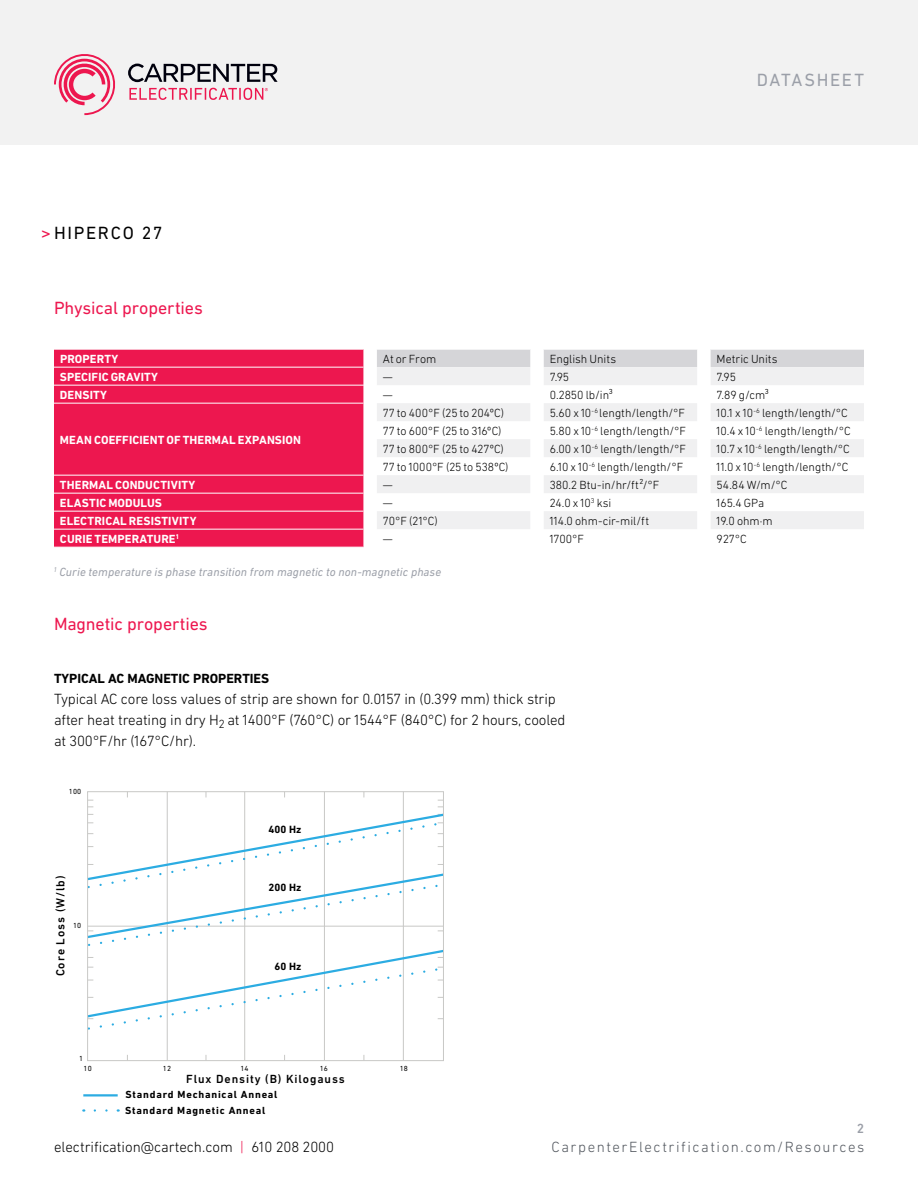
<style>
.page{position:relative;width:918px;height:1188px;background:#fff}
.page>*{position:absolute;margin:0;border:0;box-sizing:border-box;transform-origin:0 0}
.t1{font:18px "DIN Next LT Pro";letter-spacing:-.005em;color:#ed174f}
.t2{font:18px "DIN Next LT Pro";letter-spacing:.095em;color:#000}
.t3{font:18px "DIN Next LT Pro";letter-spacing:.09em;color:#9b9fa8}
.t4{font:300 15px/21px "DIN Next LT Pro";letter-spacing:-.01em;color:#000}
.t5{font:300 15px "DIN Next LT Pro";letter-spacing:.1em;color:#53585f}
.t6{font:700 13.5px "DIN Next LT Pro";color:#000}
.t7{font:500 13.5px "DIN Next LT Pro";color:#9b9fa8}
.t8{font:300 12px "DIN Next LT Pro";color:#000}
.t9{font:700 12px "DIN Next LT Pro";letter-spacing:.005em;color:#fff}
.t10{font:italic 12px "DIN Next LT Pro";letter-spacing:.005em;color:#9b9fa8}
.t11{font:500 12px "DIN Next LT Pro";letter-spacing:.075em;color:#111821}
.t12{font:500 12px "DIN Next LT Pro";letter-spacing:.075em;color:#010101}
.t13{font:700 10.65px "DIN Next LT Pro";letter-spacing:.01em;color:#010101}
.t14{font:700 10.5px/15.1px "DIN Next LT Pro";letter-spacing:.075em;color:#010101}
.t15{font:7.5px "DIN Next LT Pro";letter-spacing:.01em;color:#010101}
.s1{color:#ed174f}
</style>
<div class="page">
<div style="left:0;top:0;width:918px;height:145px;background:#f2f2f2"></div>
<svg style="left:54px;top:54px;width:61px;height:61px"></svg>
<svg style="left:128px;top:64px;width:150px;height:18px"></svg>
<svg style="left:129px;top:88px;width:139px;height:12px"></svg>
<div style="left:54px;top:350px;width:309px;height:197px;background:#ed174f"></div>
<div style="left:377px;top:349px;width:487px;height:18px;background:#d5d5d8"></div>
<svg style="left:377px;top:367px;width:487px;height:162px;fill:#f1f1f2"></svg>
<hr style="left:54px;top:385px;width:309px;height:1px;background:#fff">
<hr style="left:54px;top:403px;width:309px;height:1px;background:#fff">
<hr style="left:54px;top:475px;width:309px;height:1px;background:#fff">
<hr style="left:54px;top:493px;width:309px;height:1px;background:#fff">
<hr style="left:54px;top:511px;width:309px;height:1px;background:#fff">
<hr style="left:54px;top:529px;width:309px;height:1px;background:#fff">
<hr style="left:54px;top:367px;width:309px;height:1px;background:#fff">
<hr style="left:377px;top:349px;width:153px;height:1px;background:#fff">
<hr style="left:544px;top:349px;width:153px;height:1px;background:#fff">
<hr style="left:711px;top:349px;width:153px;height:1px;background:#fff">
<hr style="left:167px;top:792px;width:1px;height:269px;background:#c8c8c6">
<hr style="left:244px;top:792px;width:1px;height:269px;background:#c8c8c6">
<hr style="left:324px;top:792px;width:1px;height:269px;background:#c8c8c6">
<hr style="left:403px;top:792px;width:1px;height:269px;background:#c8c8c6">
<svg style="left:89px;top:807px;width:353px;height:224px"></svg>
<hr style="left:83px;top:1094px;width:35px;height:3px;background:#2cace2">
<svg style="left:95px;top:1109px;width:13px;height:3px"></svg>
<div style="left:87px;top:792px;width:357px;height:269px;border:1px solid #c8c8c6"></div>
<h1 class="t2" style="left:41px;top:222px;width:123px"><span class="s1">&gt;</span>HIPERCO 27</h1>
<h1 class="t3" style="left:757px;top:69px;width:109px">DATASHEET</h1>
<h1 class="t1" style="left:54px;top:298px;width:150px">Physical properties</h1>
<p class="t9" style="left:60px;top:352px;width:60px">PROPERTY</p>
<p class="t8" style="left:383px;top:352px;width:55px">At or From</p>
<p class="t8" style="left:550px;top:352px;width:68px">English Units</p>
<p class="t8" style="left:717px;top:352px;width:63px">Metric Units</p>
<p class="t9" style="left:60px;top:370px;width:100px">SPECIFIC GRAVITY</p>
<p class="t8" style="left:383px;top:370px;width:11px">—</p>
<p class="t8" style="left:550px;top:370px;width:21px">7.95</p>
<p class="t8" style="left:717px;top:370px;width:21px">7.95</p>
<p class="t9" style="left:60px;top:388px;width:49px">DENSITY</p>
<p class="t8" style="left:383px;top:388px;width:11px">—</p>
<p class="t8" style="left:550px;top:388px;width:65px">0.2850 lb/in³</p>
<p class="t8" style="left:717px;top:388px;width:54px">7.89 g/cm³</p>
<p class="t9" style="left:60px;top:433px;width:243px">MEAN COEFFICIENT OF THERMAL EXPANSION</p>
<p class="t8" style="left:383px;top:406px;width:123px">77 to 400°F (25 to 204ºC)</p>
<p class="t8" style="left:550px;top:406px;width:137px">5.60 x 10<sup>-6</sup> length/length/°F</p>
<p class="t8" style="left:717px;top:406px;width:133px">10.1 x 10<sup>-6</sup> length/length/°C</p>
<p class="t8" style="left:383px;top:424px;width:120px">77 to 600°F (25 to 316ºC)</p>
<p class="t8" style="left:550px;top:424px;width:138px">5.80 x 10<sup>-6</sup> length/length/°F</p>
<p class="t8" style="left:717px;top:424px;width:136px">10.4 x 10<sup>-6</sup> length/length/°C</p>
<p class="t8" style="left:383px;top:442px;width:123px">77 to 800°F (25 to 427ºC)</p>
<p class="t8" style="left:550px;top:442px;width:138px">6.00 x 10<sup>-6</sup> length/length/°F</p>
<p class="t8" style="left:717px;top:442px;width:135px">10.7 x 10<sup>-6</sup> length/length/°C</p>
<p class="t8" style="left:383px;top:460px;width:127px">77 to 1000°F (25 to 538ºC)</p>
<p class="t8" style="left:550px;top:460px;width:135px">6.10 x 10<sup>-6</sup> length/length/°F</p>
<p class="t8" style="left:717px;top:460px;width:133px">11.0 x 10<sup>-6</sup> length/length/°C</p>
<p class="t9" style="left:60px;top:478px;width:137px">THERMAL CONDUCTIVITY</p>
<p class="t8" style="left:383px;top:478px;width:11px">—</p>
<p class="t8" style="left:550px;top:478px;width:111px">380.2 Btu-in/hr/ft²/°F</p>
<p class="t8" style="left:717px;top:478px;width:72px">54.84 W/m/°C</p>
<p class="t9" style="left:60px;top:496px;width:104px">ELASTIC MODULUS</p>
<p class="t8" style="left:383px;top:496px;width:11px">—</p>
<p class="t8" style="left:550px;top:496px;width:63px">24.0 x 10<sup>3</sup> ksi</p>
<p class="t8" style="left:717px;top:496px;width:49px">165.4 GPa</p>
<p class="t9" style="left:60px;top:514px;width:138px">ELECTRICAL RESISTIVITY</p>
<p class="t8" style="left:383px;top:514px;width:56px">70°F (21°C)</p>
<p class="t8" style="left:550px;top:514px;width:101px">114.0 ohm-cir-mil/ft</p>
<p class="t8" style="left:717px;top:514px;width:57px">19.0 ohm·m</p>
<p class="t9" style="left:60px;top:532px;width:121px">CURIE TEMPERATURE<sup>1</sup></p>
<p class="t8" style="left:383px;top:532px;width:11px">—</p>
<p class="t8" style="left:550px;top:532px;width:36px">1700°F</p>
<p class="t8" style="left:717px;top:532px;width:32px">927°C</p>
<p class="t10" style="left:54px;top:565px;width:388px"><sup>1</sup> Curie temperature is phase transition from magnetic to non-magnetic phase</p>
<h1 class="t1" style="left:54px;top:613px;width:155px">Magnetic properties</h1>
<p class="t6" style="left:54px;top:670px;width:217px">TYPICAL AC MAGNETIC PROPERTIES</p>
<p class="t4" style="left:54px;top:688px;width:513px">Typical AC core loss values of strip are shown for 0.0157 in (0.399 mm) thick strip after heat treating in dry H<sub>2</sub> at 1400°F (760°C) or 1544°F (840°C) for 2 hours, cooled at 300°F/hr (167°C/hr).</p>
<p class="t11" style="left:53px;top:717px;width:347px">TYPICAL AC MAGNETIC PROPERTIES — HIPERCO ALLOY 27</p>
<p class="t15" style="left:69px;top:787px;width:14px">100</p>
<p class="t12" style="left:54px;top:976px;width:102px;rotate:-90deg">Core Loss (W/lb)</p>
<p class="t15" style="left:73px;top:921px;width:10px">10</p>
<p class="t15" style="left:79px;top:1054px;width:6px">1</p>
<p class="t15" style="left:84px;top:1064px;width:10px">10</p>
<p class="t13" style="left:268px;top:823px;width:35px">400 Hz</p>
<p class="t13" style="left:268px;top:881px;width:35px">200 Hz</p>
<p class="t13" style="left:274px;top:960px;width:29px">60 Hz</p>
<p class="t15" style="left:163px;top:1064px;width:10px">12</p>
<p class="t15" style="left:240px;top:1064px;width:10px">14</p>
<p class="t15" style="left:320px;top:1064px;width:10px">16</p>
<p class="t15" style="left:400px;top:1064px;width:10px">18</p>
<p class="t12" style="left:186px;top:1072px;width:160px">Flux Density (B) Kilogauss</p>
<p class="t14" style="left:125px;top:1087px;width:154px">Standard Mechanical Anneal<br>Standard Magnetic Anneal</p>
<p class="t7" style="left:857px;top:1121px;width:8px">2</p>
<p class="t4" style="left:54px;top:1136px;width:282px">electrification@cartech.com <span class="s1">|</span> 610 208 2000</p>
<p class="t5" style="left:551px;top:1138px;width:315px">CarpenterElectrification.com/Resources</p>
</div>
